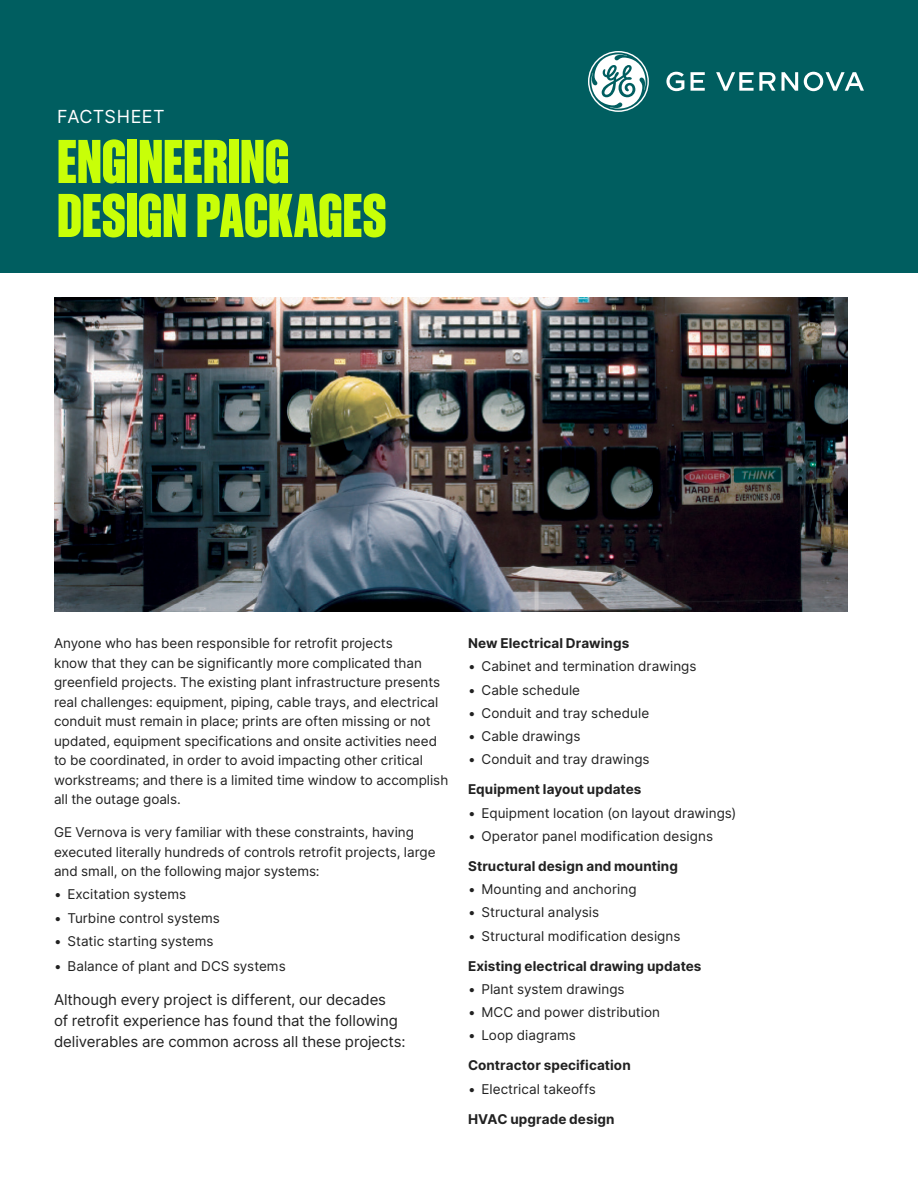
<style>
.page{position:relative;width:918px;height:1188px;background:#fff}
.page>*{position:absolute;margin:0;border:0;box-sizing:border-box;transform-origin:0 0}
.t1{font:800 60px/54px "Sons Condensed";color:#c8ff08}
.t2{font:18px "Inter";letter-spacing:.015em;color:#fff}
.t3{font:15px/21px "Inter";letter-spacing:-.005em;color:#212121}
.t4{font:13.5px/19.5px "Inter";color:#212121}
.t5{font:700 13.5px "Inter";letter-spacing:.005em;color:#212121}
</style>
<div class="page">
<div style="left:0;top:0;width:918px;height:272px;background:#005e60"></div>
<img style="left:54px;top:297px;width:794px;height:314px">
<svg style="left:588px;top:51px;width:276px;height:61px"></svg>
<h2 class="t2" style="left:57px;top:103px;width:109px">FACTSHEET</h2>
<h1 class="t1" style="left:57px;top:134px;width:331px">ENGINEERING<br>DESIGN PACKAGES</h1>
<p class="t4" style="left:54px;top:633px;width:396px">Anyone who has been responsible for retrofit projects<br>know that they can be significantly more complicated than greenfield projects. The existing plant infrastructure presents real challenges: equipment, piping, cable trays, and electrical conduit must remain in place; prints are often missing or not updated, equipment specifications and onsite activities need to be coordinated, in order to avoid impacting other critical workstreams; and there is a limited time window to accomplish all the outage goals.</p>
<p class="t4" style="left:54px;top:822px;width:383px">GE Vernova is very familiar with these constraints, having executed literally hundreds of controls retrofit projects, large and small, on the following major systems:</p>
<p class="t4" style="left:54px;top:884px;width:134px">• Excitation systems</p>
<p class="t4" style="left:54px;top:908px;width:167px">• Turbine control systems</p>
<p class="t4" style="left:54px;top:931px;width:161px">• Static starting systems</p>
<p class="t4" style="left:54px;top:956px;width:233px">• Balance of plant and DCS systems</p>
<p class="t3" style="left:54px;top:989px;width:353px">Although every project is different, our decades<br>of retrofit experience has found that the following deliverables are common across all these projects:</p>
<p class="t5" style="left:468px;top:633px;width:163px">New Electrical Drawings</p>
<p class="t4" style="left:468px;top:656px;width:230px">• Cabinet and termination drawings</p>
<p class="t4" style="left:468px;top:680px;width:114px">• Cable schedule</p>
<p class="t4" style="left:468px;top:703px;width:183px">• Conduit and tray schedule</p>
<p class="t4" style="left:468px;top:726px;width:114px">• Cable drawings</p>
<p class="t4" style="left:468px;top:749px;width:183px">• Conduit and tray drawings</p>
<p class="t5" style="left:468px;top:780px;width:175px">Equipment layout updates</p>
<p class="t4" style="left:468px;top:803px;width:270px">• Equipment location (on layout drawings)</p>
<p class="t4" style="left:468px;top:826px;width:247px">• Operator panel modification designs</p>
<p class="t5" style="left:468px;top:856px;width:212px">Structural design and mounting</p>
<p class="t4" style="left:468px;top:879px;width:170px">• Mounting and anchoring</p>
<p class="t4" style="left:468px;top:902px;width:133px">• Structural analysis</p>
<p class="t4" style="left:468px;top:926px;width:214px">• Structural modification designs</p>
<p class="t5" style="left:468px;top:956px;width:235px">Existing electrical drawing updates</p>
<p class="t4" style="left:468px;top:979px;width:158px">• Plant system drawings</p>
<p class="t4" style="left:468px;top:1002px;width:194px">• MCC and power distribution</p>
<p class="t4" style="left:468px;top:1025px;width:109px">• Loop diagrams</p>
<p class="t5" style="left:468px;top:1056px;width:164px">Contractor specification</p>
<p class="t4" style="left:468px;top:1079px;width:129px">• Electrical takeoffs</p>
<p class="t5" style="left:468px;top:1109px;width:148px">HVAC upgrade design</p>
</div>
